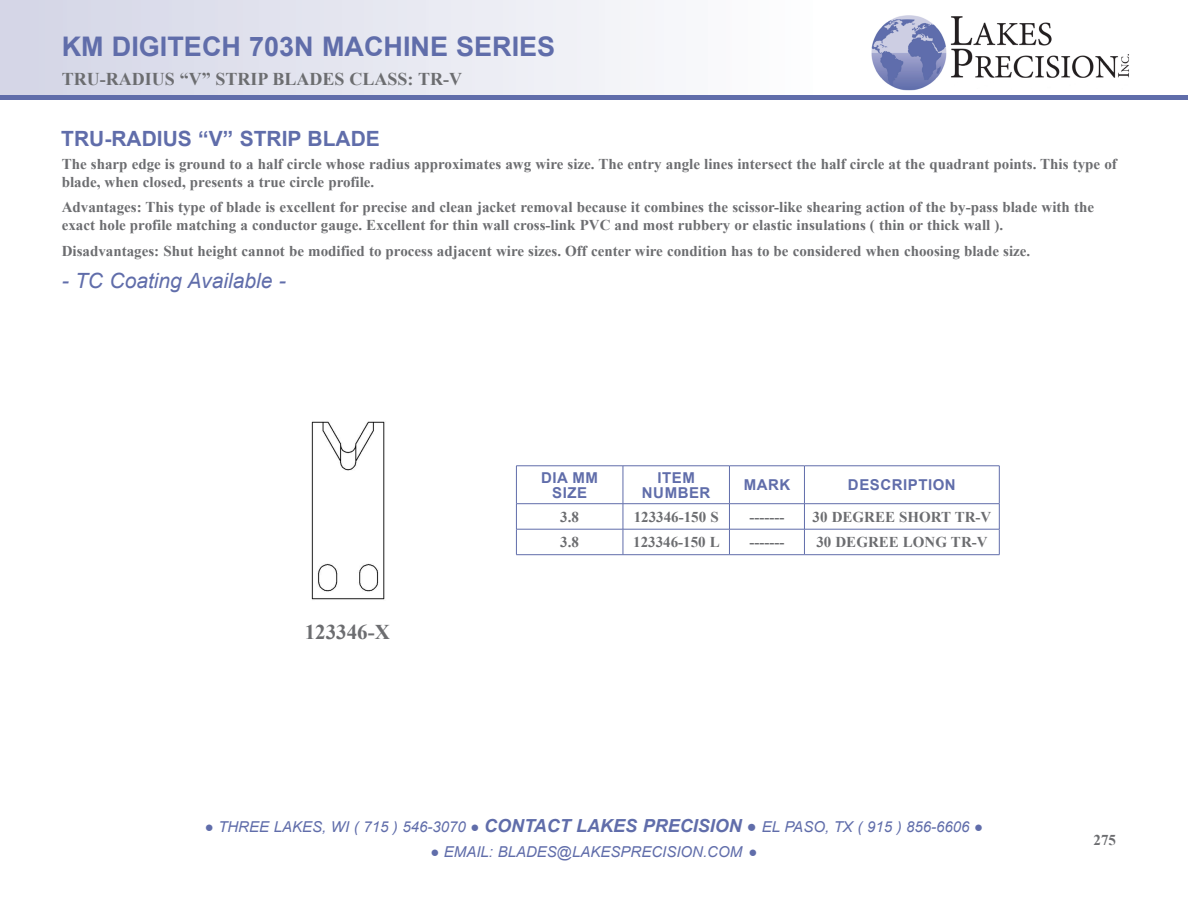
<style>
.page{position:relative;width:1188px;height:918px;background:#fff}
.page>*{position:absolute;margin:0;border:0;box-sizing:border-box;transform-origin:0 0}
.t1{font:700 27px "Arial";color:#606daa}
.t2{font:700 21px "Arial";color:#606daa}
.t3{font:italic 21px "Arial";color:#606daa}
.t4{font:700 21px "Times New Roman";color:#6c6d70}
.t5{font:700 18px "Times New Roman";color:#6c6d70}
.t6{font:700 15px/18px "Times New Roman";color:#6c6d70}
.t7{font:italic 15px "Arial";color:#606daa}
.t8{font:700 15px "Arial";letter-spacing:.035em;color:#606daa}
.s1{font-family:"Courier New";font-style:normal}
.s2{font-weight:700;font-size:18px}
.s3{font-family:"Courier New";font-style:normal;font-size:16.5px}
</style>
<div class="page">
<div style="left:0;top:0;width:858px;height:96px;background:linear-gradient(to right,#d3d5e6,#fff)"></div>
<hr style="left:0;top:96px;width:1188px;height:4px;background:#606daa">
<img style="left:871px;top:15px;width:258px;height:76px">
<hr style="left:516px;top:466px;width:107px;height:1px;background:#606daa">
<hr style="left:516px;top:466px;width:1px;height:38px;background:#606daa">
<hr style="left:623px;top:466px;width:106px;height:1px;background:#606daa">
<hr style="left:623px;top:466px;width:1px;height:38px;background:#606daa">
<hr style="left:729px;top:466px;width:75px;height:1px;background:#606daa">
<hr style="left:729px;top:466px;width:1px;height:38px;background:#606daa">
<hr style="left:804px;top:466px;width:196px;height:1px;background:#606daa">
<hr style="left:804px;top:466px;width:1px;height:38px;background:#606daa">
<hr style="left:999px;top:466px;width:1px;height:38px;background:#606daa">
<hr style="left:516px;top:503px;width:107px;height:1px;background:#606daa">
<hr style="left:623px;top:503px;width:106px;height:1px;background:#606daa">
<hr style="left:729px;top:503px;width:75px;height:1px;background:#606daa">
<hr style="left:804px;top:503px;width:196px;height:1px;background:#606daa">
<hr style="left:516px;top:529px;width:107px;height:1px;background:#606daa">
<svg style="left:516px;top:504px;width:1px;height:50px"></svg>
<hr style="left:623px;top:529px;width:106px;height:1px;background:#606daa">
<svg style="left:623px;top:504px;width:1px;height:50px"></svg>
<hr style="left:729px;top:529px;width:75px;height:1px;background:#606daa">
<svg style="left:729px;top:504px;width:1px;height:50px"></svg>
<hr style="left:804px;top:529px;width:196px;height:1px;background:#606daa">
<svg style="left:804px;top:504px;width:1px;height:50px"></svg>
<svg style="left:999px;top:504px;width:1px;height:50px"></svg>
<hr style="left:516px;top:554px;width:107px;height:1px;background:#606daa">
<hr style="left:623px;top:554px;width:106px;height:1px;background:#606daa">
<hr style="left:729px;top:554px;width:75px;height:1px;background:#606daa">
<hr style="left:804px;top:554px;width:196px;height:1px;background:#606daa">
<img style="left:311px;top:421px;width:74px;height:179px">
<p class="t1" style="left:62px;top:27px;width:495px">KM DIGITECH 703N MACHINE SERIES</p>
<p class="t5" style="left:62px;top:66px;width:402px">TRU-RADIUS “V” STRIP BLADES CLASS: TR-V</p>
<p class="t2" style="left:61px;top:124px;width:320px">TRU-RADIUS “V” STRIP BLADE</p>
<p class="t6" style="left:62px;top:154px;width:1057px">The sharp edge is ground to a half circle whose radius approximates awg wire size. The entry angle lines intersect the half circle at the quadrant points. This type of blade, when closed, presents a true circle profile.</p>
<p class="t6" style="left:62px;top:198px;width:1034px">Advantages: This type of blade is excellent for precise and clean jacket removal because it combines the scissor-like shearing action of the by-pass blade with the exact hole profile matching a conductor gauge. Excellent for thin wall cross-link PVC and most rubbery or elastic insulations ( thin or thick wall ).</p>
<p class="t6" style="left:62px;top:241px;width:970px">Disadvantages: Shut height cannot be modified to process adjacent wire sizes. Off center wire condition has to be considered when choosing blade size.</p>
<p class="t3" style="left:62px;top:267px;width:226px">- TC Coating Available -</p>
<p class="t8" style="left:541px;top:467px;width:58px">DIA MM</p>
<p class="t8" style="left:552px;top:482px;width:36px">SIZE</p>
<p class="t8" style="left:657px;top:467px;width:39px">ITEM</p>
<p class="t8" style="left:642px;top:482px;width:70px">NUMBER</p>
<p class="t8" style="left:744px;top:474px;width:48px">MARK</p>
<p class="t8" style="left:848px;top:474px;width:109px">DESCRIPTION</p>
<p class="t4" style="left:305px;top:617px;width:87px">123346-X</p>
<p class="t6" style="left:560px;top:507px;width:20px">3.8</p>
<p class="t6" style="left:634px;top:507px;width:86px">123346-150 S</p>
<p class="t6" style="left:749px;top:507px;width:36px">-------</p>
<p class="t6" style="left:813px;top:507px;width:180px">30 DEGREE SHORT TR-V</p>
<p class="t6" style="left:560px;top:533px;width:20px">3.8</p>
<p class="t6" style="left:633px;top:533px;width:88px">123346-150 L</p>
<p class="t6" style="left:749px;top:533px;width:36px">-------</p>
<p class="t6" style="left:816px;top:533px;width:173px">30 DEGREE LONG TR-V</p>
<p class="t7" style="left:205px;top:817px;width:780px"><span class="s1">●</span> THREE LAKES, WI ( 715 ) 546-3070 <span class="s1">●</span> <span class="s2">CONTACT LAKES PRECISION</span> <span class="s3">●</span> EL PASO, TX ( 915 ) 856-6606 <span class="s1">●</span></p>
<p class="t7" style="left:430px;top:842px;width:329px"><span class="s1">●</span> EMAIL: BLADES@LAKESPRECISION.COM <span class="s1">●</span></p>
<p class="t6" style="left:1094px;top:831px;width:24px">275</p>
</div>
